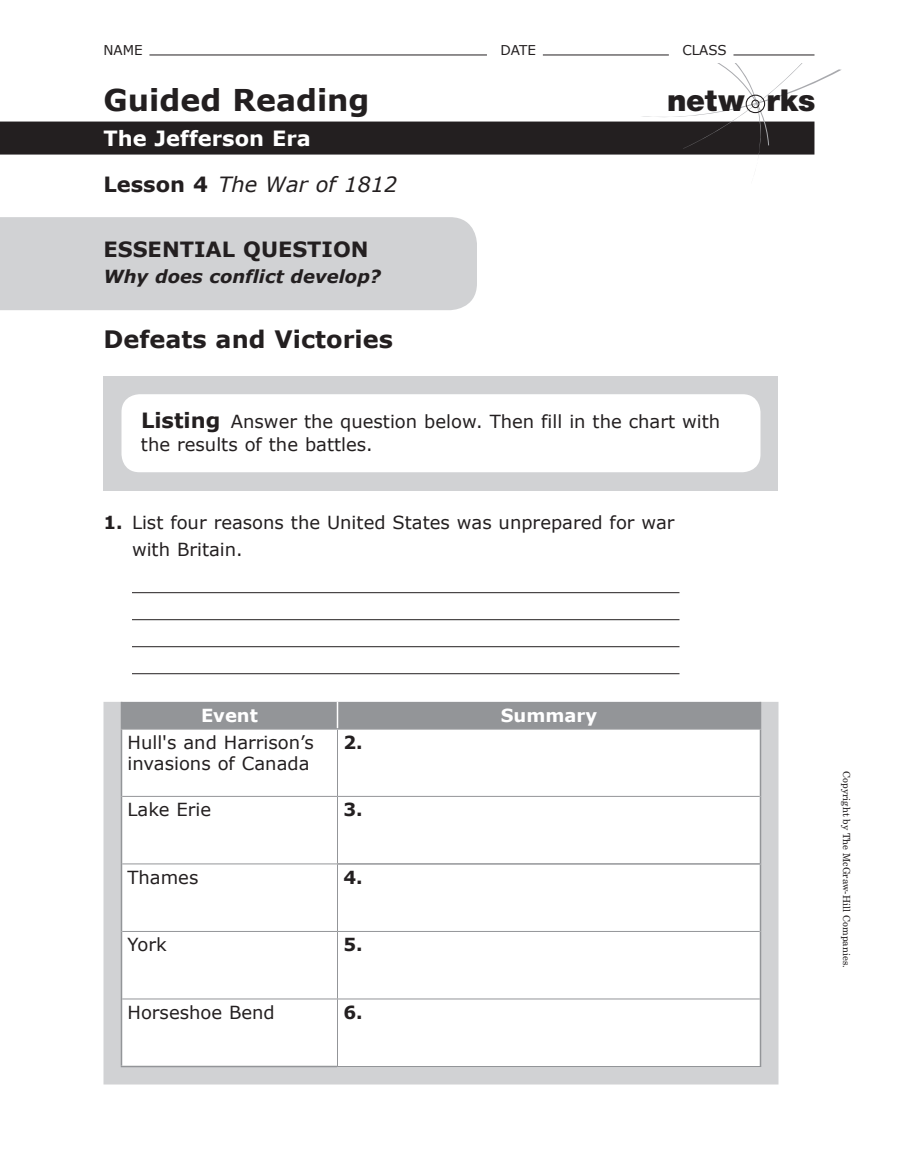
<style>
.page{position:relative;width:918px;height:1175px;background:#fff}
.page>*{position:absolute;margin:0;border:0;box-sizing:border-box;transform-origin:0 0}
.t1{font:900 30.15px "Helvetica Neue LT Std";color:#231f20}
.Asset_TitleA{font:700 30px "Verdana";color:#231f20}
.Asset_HA__R_indent{font:700 24px "Verdana";color:#231f20}
.Asset_LessonTitle_RI{font:italic 21px "Verdana";color:#231f20}
.t2{font:700 21px "Verdana";color:#231f20}
.Asset_TitleB{font:700 21px "Verdana";color:#fff}
.Asset_NL_w_WOL__R_in{font:18px/22.5px "Verdana";color:#231f20}
.Table_TX__l{font:18px/21px "Verdana";color:#231f20}
.t3{font:italic 700 18px "Verdana";color:#231f20}
.TableHA_white__c{font:700 18px "Verdana";color:#fff}
.Table_TX__l-2{font:700 18px "Verdana";color:#231f20}
.z_NDC_TX{font:13.5px "Verdana";color:#231f20}
.z_Copyright{font:9.75px "New Century Schlbk LT Std";color:#231f20}
.s1{font-weight:700;font-style:normal}
.s2{font-weight:700;font-size:21px}
.s3{font-weight:700}
</style>
<div class="page">
<hr style="left:149px;top:55px;width:338px;height:1px;background:#231f20">
<hr style="left:543px;top:55px;width:126px;height:1px;background:#231f20">
<hr style="left:734px;top:55px;width:80px;height:1px;background:#231f20">
<div style="left:0;top:122px;width:814px;height:32px;background:#231f20"></div>
<hr style="left:132px;top:592px;width:548px;height:1px;background:#231f20">
<hr style="left:132px;top:619px;width:548px;height:1px;background:#231f20">
<hr style="left:132px;top:646px;width:548px;height:1px;background:#231f20">
<hr style="left:132px;top:673px;width:548px;height:1px;background:#231f20">
<div style="left:104px;top:376px;width:674px;height:114px;background:#d1d2d4"></div>
<div style="left:122px;top:394px;width:638px;height:78px;background:#fff;border-radius:18px"></div>
<div style="left:104px;top:702px;width:674px;height:382px;background:#d1d2d4"></div>
<svg style="left:122px;top:729px;width:638px;height:337px"></svg>
<div style="left:122px;top:999px;width:216px;height:67px;background:#fff"></div>
<hr style="left:338px;top:863px;width:423px;height:1px;background:#939598">
<hr style="left:337px;top:729px;width:1px;height:67px;background:#939598">
<hr style="left:122px;top:796px;width:216px;height:1px;background:#939598">
<hr style="left:338px;top:796px;width:422px;height:1px;background:#939598">
<hr style="left:337px;top:796px;width:1px;height:67px;background:#939598">
<hr style="left:122px;top:863px;width:216px;height:1px;background:#939598">
<hr style="left:337px;top:864px;width:1px;height:67px;background:#939598">
<hr style="left:122px;top:931px;width:216px;height:1px;background:#939598">
<hr style="left:338px;top:931px;width:422px;height:1px;background:#939598">
<hr style="left:337px;top:931px;width:1px;height:67px;background:#939598">
<hr style="left:122px;top:998px;width:216px;height:1px;background:#939598">
<hr style="left:338px;top:998px;width:422px;height:1px;background:#939598">
<hr style="left:337px;top:999px;width:1px;height:67px;background:#939598">
<hr style="left:337px;top:1066px;width:424px;height:1px;background:#939598">
<hr style="left:121px;top:729px;width:1px;height:67px;background:#939598">
<hr style="left:760px;top:729px;width:1px;height:67px;background:#939598">
<hr style="left:121px;top:796px;width:1px;height:68px;background:#939598">
<hr style="left:760px;top:796px;width:1px;height:67px;background:#939598">
<hr style="left:121px;top:864px;width:1px;height:67px;background:#939598">
<hr style="left:760px;top:864px;width:1px;height:67px;background:#939598">
<hr style="left:121px;top:931px;width:1px;height:68px;background:#939598">
<hr style="left:760px;top:931px;width:1px;height:68px;background:#939598">
<hr style="left:121px;top:999px;width:1px;height:66px;background:#939598">
<hr style="left:760px;top:999px;width:1px;height:67px;background:#939598">
<hr style="left:121px;top:1065px;width:216px;height:2px;background:#939598">
<div style="left:121px;top:702px;width:640px;height:27px;background:#939598"></div>
<div style="left:0;top:217px;width:477px;height:93px;background:#d1d2d4"></div>
<svg style="left:640px;top:63px;width:202px;height:93px"></svg>
<p class="z_NDC_TX" style="left:104px;top:42px;width:41px">NAME</p>
<p class="z_NDC_TX" style="left:500px;top:42px;width:37px">DATE</p>
<p class="z_NDC_TX" style="left:682px;top:42px;width:46px">CLASS</p>
<p class="Asset_TitleA" style="left:104px;top:81px;width:268px">Guided Reading</p>
<p class="Asset_TitleB" style="left:104px;top:125px;width:209px">The Jefferson Era</p>
<p class="Asset_LessonTitle_RI" style="left:104px;top:171px;width:295px"><span class="s1">Lesson 4</span> The War of 1812</p>
<p class="t2" style="left:104px;top:236px;width:267px">ESSENTIAL QUESTION</p>
<p class="t3" style="left:104px;top:264px;width:279px">Why does conflict develop?</p>
<p class="Asset_HA__R_indent" style="left:104px;top:323px;width:291px">Defeats and Victories</p>
<h1 class="t1" style="left:667px;top:83px;width:150px">netw rks</h1>
<p class="Asset_NL_w_WOL__R_in" style="left:141px;top:411px;width:581px"><span class="s2">Listing</span> Answer the question below. Then fill in the chart with the results of the battles.</p>
<p class="Asset_NL_w_WOL__R_in" style="left:132px;top:509px;width:544px;line-height:27px;text-indent:-28px"><span class="s3">1.</span> List four reasons the United States was unprepared for war with Britain.</p>
<p class="TableHA_white__c" style="left:201px;top:704px;width:58px">Event</p>
<p class="TableHA_white__c" style="left:501px;top:704px;width:98px">Summary</p>
<p class="Table_TX__l" style="left:128px;top:732px;width:188px">Hull's and Harrison’s invasions of Canada</p>
<p class="Table_TX__l-2" style="left:344px;top:730px;width:21px">2.</p>
<p class="Table_TX__l" style="left:128px;top:799px;width:85px">Lake Erie</p>
<p class="Table_TX__l-2" style="left:344px;top:798px;width:21px">3.</p>
<p class="Table_TX__l" style="left:128px;top:867px;width:72px">Thames</p>
<p class="Table_TX__l-2" style="left:344px;top:865px;width:21px">4.</p>
<p class="Table_TX__l" style="left:128px;top:934px;width:41px">York</p>
<p class="Table_TX__l-2" style="left:344px;top:933px;width:21px">5.</p>
<p class="Table_TX__l" style="left:128px;top:1002px;width:149px">Horseshoe Bend</p>
<p class="Table_TX__l-2" style="left:344px;top:1000px;width:21px">6.</p>
<p class="z_Copyright" style="left:853px;top:771px;width:198px;rotate:90deg">Copyright by The McGraw-Hill Companies.</p>
</div>
